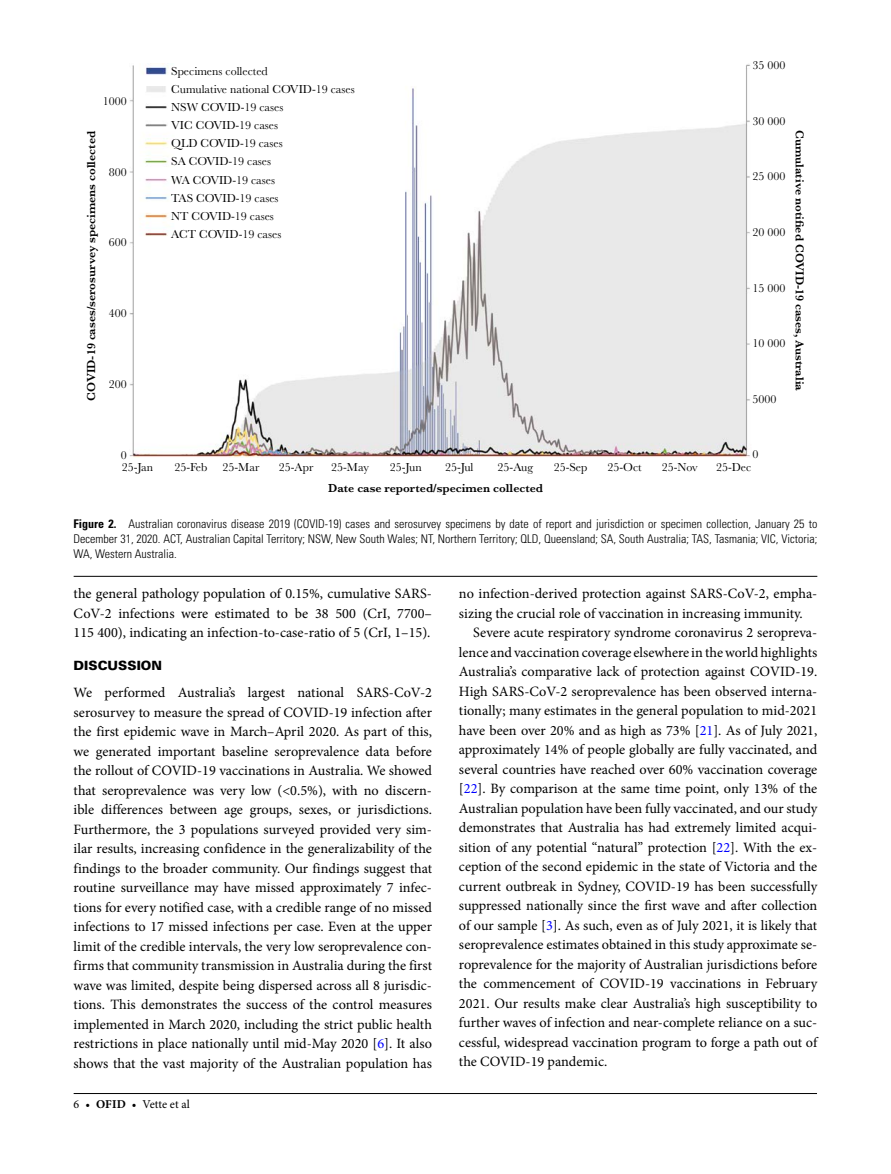
<style>
.page{position:relative;width:891px;height:1174px;background:#fff}
.page>*{position:absolute;margin:0;border:0;box-sizing:border-box;transform-origin:0 0}
.t1{font:14.25px/19.5px "Minion Pro";color:#000;text-align:justify}
.t2{font:900 12.75px "Univers LT Std";color:#000}
.t3{font:300 condensed 12px/15px "Univers LT Std";color:#000;text-align:justify}
.t4{font:12px/18.1px "Baskerville MT Std";color:#000}
.t5{font:600 12px "Baskerville MT Std";color:#000}
.t6{font:12px "Minion Pro";letter-spacing:-.005em;color:#000}
.s1{font-weight:700}
.s2{color:#00f}
</style>
<div class="page">
<hr style="left:74px;top:1093px;width:743px;height:1px;background:#000">
<img style="left:129px;top:64px;width:621px;height:393px">
<hr style="left:74px;top:576px;width:743px;height:1px;background:#000">
<p class="t4" style="left:753px;top:56px;width:35px">35 000</p>
<p class="t4" style="left:171px;top:62px;width:185px">Specimens collected<br>Cumulative national COVID-19 cases<br>NSW COVID-19 cases<br>VIC COVID-19 cases<br>QLD COVID-19 cases<br>SA COVID-19 cases<br>WA COVID-19 cases<br>TAS COVID-19 cases<br>NT COVID-19 cases<br>ACT COVID-19 cases</p>
<p class="t4" style="left:103px;top:92px;width:25px">1000</p>
<p class="t4" style="left:753px;top:112px;width:35px">30 000</p>
<p class="t5" style="left:84px;top:401px;width:271px;rotate:-90deg">COVID-19 cases/serosurvey specimens collected</p>
<p class="t5" style="left:807px;top:130px;width:263px;rotate:90deg">Cumulative notified COVID-19 cases, Australia</p>
<p class="t4" style="left:109px;top:163px;width:19px">800</p>
<p class="t4" style="left:753px;top:168px;width:35px">25 000</p>
<p class="t4" style="left:753px;top:223px;width:35px">20 000</p>
<p class="t4" style="left:109px;top:233px;width:19px">600</p>
<p class="t4" style="left:753px;top:279px;width:35px">15 000</p>
<p class="t4" style="left:109px;top:304px;width:19px">400</p>
<p class="t4" style="left:753px;top:334px;width:35px">10 000</p>
<p class="t4" style="left:109px;top:375px;width:19px">200</p>
<p class="t4" style="left:753px;top:390px;width:26px">5000</p>
<p class="t4" style="left:121px;top:448px;width:34px;line-height:12.8px">0<br>25-Jan</p>
<p class="t4" style="left:753px;top:445px;width:7px">0</p>
<p class="t4" style="left:390px;top:458px;width:33px">25-Jun</p>
<p class="t4" style="left:445px;top:458px;width:30px">25-Jul</p>
<p class="t4" style="left:498px;top:458px;width:37px">25-Aug</p>
<p class="t4" style="left:554px;top:458px;width:35px">25-Sep</p>
<p class="t4" style="left:607px;top:458px;width:36px">25-Oct</p>
<p class="t4" style="left:662px;top:458px;width:37px">25-Nov</p>
<p class="t4" style="left:716px;top:458px;width:37px">25-Dec</p>
<p class="t4" style="left:174px;top:458px;width:34px">25-Feb</p>
<p class="t4" style="left:223px;top:458px;width:38px">25-Mar</p>
<p class="t4" style="left:279px;top:458px;width:36px">25-Apr</p>
<p class="t4" style="left:331px;top:458px;width:39px">25-May</p>
<p class="t5" style="left:328px;top:482px;width:216px">Date case reported/specimen collected</p>
<p class="t3" style="left:74px;top:516px;width:745px"><span class="s1">Figure 2.</span> Australian coronavirus disease 2019 (COVID-19) cases and serosurvey specimens by date of report and jurisdiction or specimen collection, January 25 to December 31, 2020. ACT, Australian Capital Territory; NSW, New South Wales; NT, Northern Territory; QLD, Queensland; SA, South Australia; TAS, Tasmania; VIC, Victoria; WA, Western Australia.</p>
<p class="t1" style="left:74px;top:584px;width:360px">the general pathology population of 0.15%, cumulative SARS-CoV-2 infections were estimated to be 38 500 (CrI, 7700– 115 400), indicating an infection-to-case-ratio of 5 (CrI, 1–15).</p>
<p class="t2" style="left:74px;top:658px;width:90px">DISCUSSION</p>
<p class="t1" style="left:74px;top:683px;width:360px">We performed Australia’s largest national SARS-CoV-2 serosurvey to measure the spread of COVID-19 infection after the first epidemic wave in March–April 2020. As part of this, we generated important baseline seroprevalence data before the rollout of COVID-19 vaccinations in Australia. We showed that seroprevalence was very low (&lt;0.5%), with no discern&shy;ible differences between age groups, sexes, or jurisdictions.<br>Furthermore, the 3 populations surveyed provided very sim&shy;ilar results, increasing confidence in the generalizability of the findings to the broader community. Our findings suggest that routine surveillance may have missed approximately 7 infec&shy;tions for every notified case, with a credible range of no missed infections to 17 missed infections per case. Even at the upper limit of the credible intervals, the very low seroprevalence con&shy;firms that community transmission in Australia during the first wave was limited, despite being dispersed across all 8 jurisdic&shy;tions. This demonstrates the success of the control measures implemented in March 2020, including the strict public health restrictions in place nationally until mid-May 2020 [<span class="s2">6</span>]. It also shows that the vast majority of the Australian population has</p>
<p class="t6" style="left:74px;top:1096px;width:118px">6 • <span class="s1">OFID</span> • Vette et al</p>
<p class="t1" style="left:459px;top:584px;width:360px">no infection-derived protection against SARS-CoV-2, empha&shy;sizing the crucial role of vaccination in increasing immunity.</p>
<p class="t1" style="left:459px;top:623px;width:360px;text-indent:14px">Severe acute respiratory syndrome coronavirus 2 seropreva&shy;lence and vaccination coverage elsewhere in the world highlights Australia’s comparative lack of protection against COVID-19.<br>High SARS-CoV-2 seroprevalence has been observed interna&shy;tionally; many estimates in the general population to mid-2021 have been over 20% and as high as 73% [<span class="s2">21</span>]. As of July 2021, approximately 14% of people globally are fully vaccinated, and several countries have reached over 60% vaccination coverage [<span class="s2">22</span>]. By comparison at the same time point, only 13% of the Australian population have been fully vaccinated, and our study demonstrates that Australia has had extremely limited acqui&shy;sition of any potential “natural” protection [<span class="s2">22</span>]. With the ex&shy;ception of the second epidemic in the state of Victoria and the current outbreak in Sydney, COVID-19 has been successfully suppressed nationally since the first wave and after collection of our sample [<span class="s2">3</span>]. As such, even as of July 2021, it is likely that seroprevalence estimates obtained in this study approximate se&shy;roprevalence for the majority of Australian jurisdictions before the commencement of COVID-19 vaccinations in February 2021. Our results make clear Australia’s high susceptibility to further waves of infection and near-complete reliance on a suc&shy;cessful, widespread vaccination program to forge a path out of the COVID-19 pandemic.</p>
</div>
